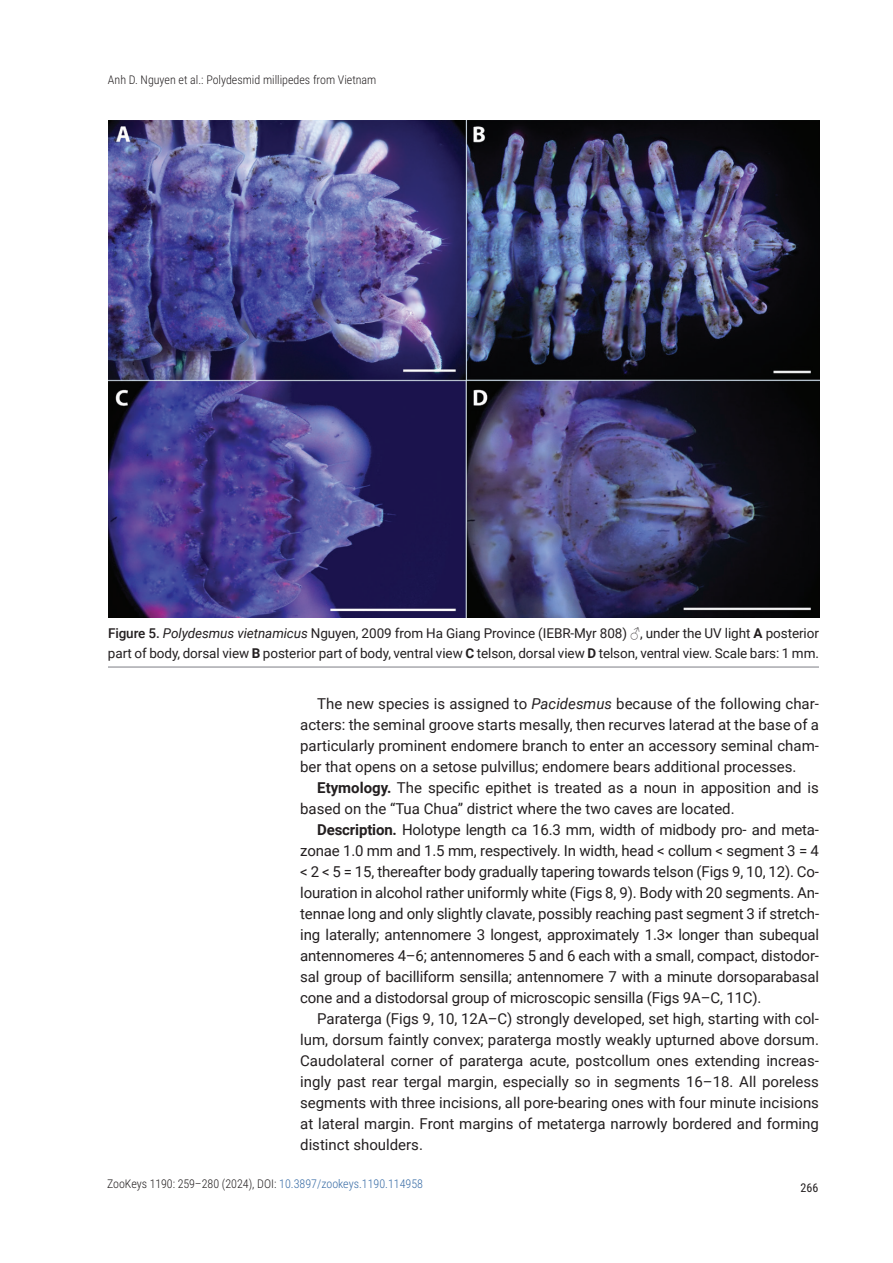
<style>
.page{position:relative;width:893px;height:1263px;background:#fff}
.page>*{position:absolute;margin:0;border:0;box-sizing:border-box;transform-origin:0 0}
.t1{font:15px/21px "Roboto";color:#231f20;text-align:justify}
.t2{font:13.5px/19.8px "Roboto";letter-spacing:-.005em;color:#231f20}
.t3{font:300 12px "Roboto Condensed";color:#231f20}
.t4{font:12px "Roboto Condensed";color:#231f20}
.s1{font-weight:500}
.s2{font-style:italic}
.s3{font-family:"Times New Roman"}
.s4{font-weight:700}
.s5{color:#376ba5}
</style>
<div class="page">
<img style="left:108px;top:121px;width:711px;height:496px">
<hr style="left:108px;top:666px;width:711px;height:2px;background:#a8a9ad">
<p class="t3" style="left:108px;top:71px;width:270px">Anh D. Nguyen et al.: Polydesmid millipedes from Vietnam</p>
<p class="t2" style="left:108px;top:623px;width:712px"><span class="s1">Figure 5.</span> <span class="s2">Polydesmus vietnamicus</span> Nguyen, 2009 from Ha Giang Province (IEBR-Myr 808) <span class="s3">♂</span>, under the UV light <span class="s4">A</span> posterior part of body, dorsal view <span class="s4">B</span> posterior part of body, ventral view <span class="s4">C</span> telson, dorsal view <span class="s4">D</span> telson, ventral view. Scale bars: 1 mm.</p>
<p class="t1" style="left:300px;top:692px;width:520px;text-indent:17px">The new species is assigned to <span class="s2">Pacidesmus</span> because of the following char&shy;acters: the seminal groove starts mesally, then recurves laterad at the base of a particularly prominent endomere branch to enter an accessory seminal cham&shy;ber that opens on a setose pulvillus; endomere bears additional processes.</p>
<p class="t1" style="left:300px;top:776px;width:520px;text-indent:17px"><span class="s4">Etymology.</span> The specific epithet is treated as a noun in apposition and is based on the “Tua Chua” district where the two caves are located.</p>
<p class="t1" style="left:300px;top:818px;width:520px;text-indent:17px"><span class="s4">Description.</span> Holotype length ca 16.3 mm, width of midbody pro- and meta&shy;zonae 1.0 mm and 1.5 mm, respectively. In width, head &lt; collum &lt; segment 3 = 4 &lt; 2 &lt; 5 = 15, thereafter body gradually tapering towards telson (Figs 9, 10, 12). Co&shy;louration in alcohol rather uniformly white (Figs 8, 9). Body with 20 segments. An&shy;tennae long and only slightly clavate, possibly reaching past segment 3 if stretch&shy;ing laterally; antennomere 3 longest, approximately 1.3× longer than subequal antennomeres 4–6; antennomeres 5 and 6 each with a small, compact, distodor&shy;sal group of bacilliform sensilla; antennomere 7 with a minute dorsoparabasal cone and a distodorsal group of microscopic sensilla (Figs 9A–C, 11C).</p>
<p class="t1" style="left:300px;top:1007px;width:520px;text-indent:17px">Paraterga (Figs 9, 10, 12A–C) strongly developed, set high, starting with col&shy;lum, dorsum faintly convex; paraterga mostly weakly upturned above dorsum.<br>Caudolateral corner of paraterga acute, postcollum ones extending increas&shy;ingly past rear tergal margin, especially so in segments 16–18. All poreless segments with three incisions, all pore-bearing ones with four minute incisions at lateral margin. Front margins of metaterga narrowly bordered and forming distinct shoulders.</p>
<p class="t3" style="left:107px;top:1175px;width:318px">ZooKeys 1190: 259–280 (2024), DOI: <span class="s5">10.3897/zookeys.1190.114958</span></p>
<p class="t4" style="left:801px;top:1179px;width:19px">266</p>
</div>
